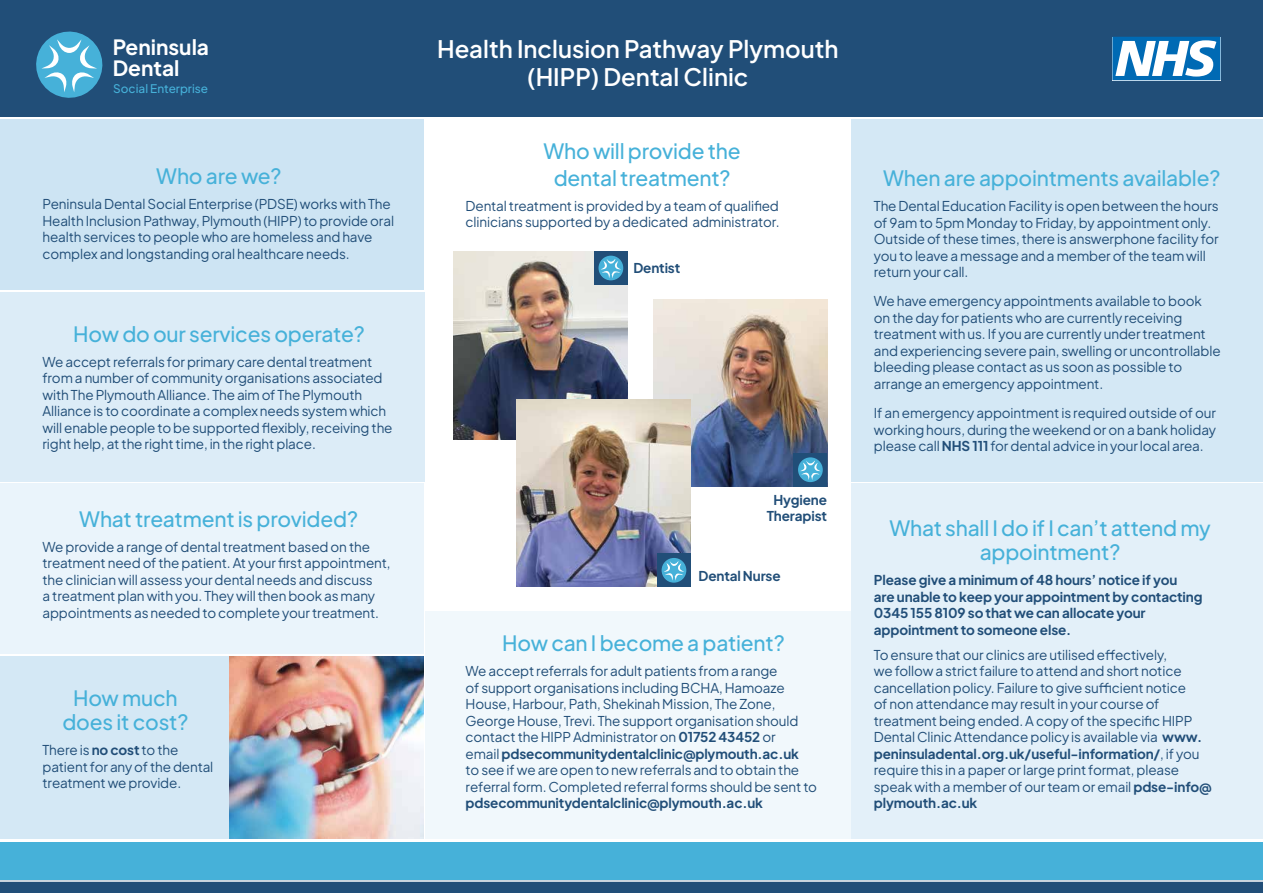
<style>
.page{position:relative;width:1263px;height:893px;background:#fff}
.page>*{position:absolute;margin:0;border:0;box-sizing:border-box;transform-origin:0 0}
.t1{font:600 24px/28.5px "Plus Jakarta Sans";color:#fff;text-align:center}
.t2{font:500 21px/24px "Plus Jakarta Sans";letter-spacing:-.01em;color:#46b1d9;text-align:center}
.t3{font:700 20.85px/20.9px "Plus Jakarta Sans";color:#fff}
.t4{font:13.5px/16.5px "Plus Jakarta Sans";letter-spacing:-.01em;color:#214e78}
.t5{font:700 13.5px/16.5px "Plus Jakarta Sans";letter-spacing:-.01em;color:#214e78}
.t6{font:500 11.85px "Plus Jakarta Sans";color:#46b1d9}
.s1{font-weight:700}
</style>
<div class="page">
<div style="left:0;top:119px;width:424px;height:171px;background:#cde4f3"></div>
<div style="left:0;top:292px;width:424px;height:189px;background:#dcecf7"></div>
<div style="left:0;top:843px;width:1263px;height:50px;background:#46b1d9"></div>
<div style="left:0;top:483px;width:424px;height:171px;background:#eaf4fb"></div>
<div style="left:852px;top:119px;width:411px;height:362px;background:#d4e8f5"></div>
<div style="left:852px;top:483px;width:411px;height:355px;background:#e3f0f9"></div>
<div style="left:0;top:656px;width:424px;height:182px;background:#d4e8f5"></div>
<div style="left:425px;top:611px;width:425px;height:227px;background:#f1f8fc"></div>
<div style="left:0;top:0;width:1263px;height:117px;background:#214e78"></div>
<svg style="left:0;top:880px;width:1263px;height:13px;background:#3a6287"></svg>
<svg style="left:36px;top:31px;width:67px;height:67px"></svg>
<img style="left:454px;top:252px;width:174px;height:187px">
<img style="left:653px;top:299px;width:174px;height:187px">
<img style="left:517px;top:400px;width:174px;height:187px">
<div style="left:594px;top:251px;width:34px;height:34px;background:#214e78"></div>
<svg style="left:598px;top:256px;width:25px;height:24px"></svg>
<div style="left:794px;top:453px;width:33px;height:33px;background:#214e78"></div>
<svg style="left:798px;top:457px;width:25px;height:25px"></svg>
<div style="left:657px;top:553px;width:34px;height:34px;background:#214e78"></div>
<svg style="left:662px;top:558px;width:24px;height:25px"></svg>
<img style="left:230px;top:656px;width:194px;height:182px">
<svg style="left:1112px;top:37px;width:108px;height:43px;background:#77afd7"></svg>
<h3 class="t3" style="left:113px;top:35px;width:98px">Peninsula<br>Dental</h3>
<p class="t6" style="left:113px;top:79px;width:96px">Social Enterprise</p>
<h2 class="t2" style="left:156px;top:162px;width:127px">Who are we?</h2>
<p class="t4" style="left:43px;top:195px;width:353px">Peninsula Dental Social Enterprise (PDSE) works with The Health Inclusion Pathway, Plymouth (HIPP) to provide oral health services to people who are homeless and have complex and longstanding oral healthcare needs.</p>
<h2 class="t2" style="left:73px;top:320px;width:293px">How do our services operate?</h2>
<p class="t4" style="left:43px;top:352px;width:352px">We accept referrals for primary care dental treatment from a number of community organisations associated with The Plymouth Alliance. The aim of The Plymouth Alliance is to coordinate a complex needs system which will enable people to be supported flexibly, receiving the right help, at the right time, in the right place.</p>
<h2 class="t2" style="left:79px;top:505px;width:280px">What treatment is provided?</h2>
<p class="t4" style="left:43px;top:537px;width:350px">We provide a range of dental treatment based on the treatment need of the patient. At your first appointment, the clinician will assess your dental needs and discuss<br>a treatment plan with you. They will then book as many appointments as needed to complete your treatment.</p>
<h2 class="t2" style="left:62px;top:684px;width:127px">How much does it cost?</h2>
<p class="t4" style="left:43px;top:740px;width:172px">There is <span class="s1">no cost</span> to the patient for any of the dental treatment we provide.</p>
<h1 class="t1" style="left:437px;top:32px;width:403px">Health Inclusion Pathway Plymouth (HIPP) Dental Clinic</h1>
<h2 class="t2" style="left:543px;top:135px;width:199px;line-height:27px">Who will provide the dental treatment?</h2>
<p class="t4" style="left:466px;top:196px;width:315px">Dental treatment is provided by a team of qualified clinicians supported by a dedicated administrator.</p>
<p class="t5" style="left:633px;top:258px;width:48px">Dentist</p>
<p class="t5" style="left:767px;top:490px;width:62px;text-align:center">Hygiene<br>Therapist</p>
<p class="t5" style="left:698px;top:567px;width:84px">Dental Nurse</p>
<h2 class="t2" style="left:502px;top:629px;width:284px">How can I become a patient?</h2>
<p class="t4" style="left:466px;top:661px;width:353px">We accept referrals for adult patients from a range<br>of support organisations including BCHA, Hamoaze House, Harbour, Path, Shekinah Mission, The Zone, George House, Trevi. The support organisation should contact the HIPP Administrator on <span class="s1">01752 43452</span> or<br>email <span class="s1">pdsecommunitydentalclinic@plymouth.ac.uk<br></span>to see if we are open to new referrals and to obtain the referral form. Completed referral forms should be sent to</p>
<p class="t5" style="left:466px;top:793px;width:299px">pdsecommunitydentalclinic@plymouth.ac.uk</p>
<h2 class="t2" style="left:883px;top:164px;width:339px">When are appointments available?</h2>
<p class="t4" style="left:874px;top:197px;width:346px">The Dental Education Facility is open between the hours of 9am to 5pm Monday to Friday, by appointment only.<br>Outside of these times, there is answerphone facility for you to leave a message and a member of the team will return your call.</p>
<p class="t4" style="left:874px;top:292px;width:348px">We have emergency appointments available to book on the day for patients who are currently receiving treatment with us. If you are currently under treatment and experiencing severe pain, swelling or uncontrollable bleeding please contact as us soon as possible to arrange an emergency appointment.</p>
<p class="t4" style="left:874px;top:404px;width:344px;text-align:justify">If an emergency appointment is required outside of our working hours, during the weekend or on a bank holiday please call <span class="s1">NHS 111</span> for dental advice in your local area.</p>
<h2 class="t2" style="left:889px;top:514px;width:323px">What shall I do if I can’t attend my appointment?</h2>
<p class="t5" style="left:874px;top:571px;width:330px">Please give a minimum of 48 hours’ notice if you<br>are unable to keep your appointment by contacting 0345 155 8109 so that we can allocate your appointment to someone else.</p>
<p class="t4" style="left:874px;top:645px;width:339px">To ensure that our clinics are utilised effectively,<br>we follow a strict failure to attend and short notice cancellation policy. Failure to give sufficient notice<br>of non attendance may result in your course of treatment being ended. A copy of the specific HIPP Dental Clinic Attendance policy is available via <span class="s1">www. peninsuladental.org.uk/useful-information/</span>, if you require this in a paper or large print format, please speak with a member of our team or email <span class="s1">pdse-info@ plymouth.ac.uk</span></p>
</div>
